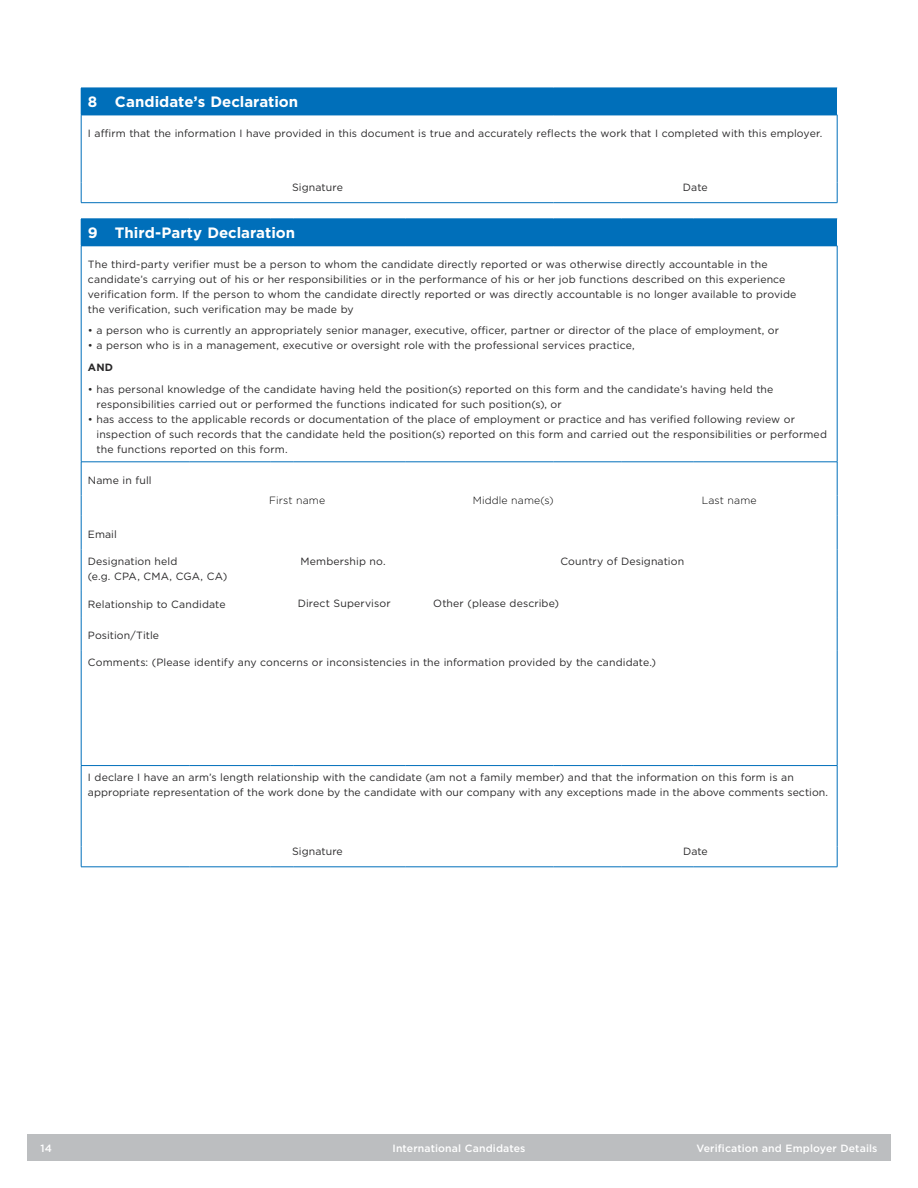
<style>
.page{position:relative;width:918px;height:1188px;background:#fff}
.page>*{position:absolute;margin:0;border:0;box-sizing:border-box;transform-origin:0 0}
.tableText-header{font:700 15px "Gotham";color:#fff}
.body{font:10.5px/15px "Gotham";letter-spacing:.01em;color:#292829}
.tableText-body{font:10.5px "Gotham";letter-spacing:.01em;color:#292829}
.t1{font:500 10.5px "Gotham";letter-spacing:.01em;color:#fff}
.tableText-body-2{font:300 10.5px "Gotham";letter-spacing:.01em;color:#000}
.body-2{font:700 10.5px "Gotham";color:#292829}
</style>
<div class="page">
<div style="left:27px;top:1134px;width:864px;height:27px;background:#bcbec0"></div>
<div style="left:81px;top:88px;width:756px;height:27px;background:#006fba"></div>
<hr style="left:81px;top:115px;width:1px;height:67px;background:#006fba">
<svg style="left:81px;top:182px;width:1px;height:20px"></svg>
<hr style="left:81px;top:115px;width:473px;height:1px;background:#006fba">
<hr style="left:554px;top:115px;width:283px;height:1px;background:#006fba">
<hr style="left:837px;top:115px;width:1px;height:67px;background:#006fba">
<svg style="left:837px;top:182px;width:1px;height:20px"></svg>
<hr style="left:81px;top:202px;width:473px;height:1px;background:#006fba">
<hr style="left:554px;top:202px;width:283px;height:1px;background:#006fba">
<div style="left:81px;top:219px;width:756px;height:27px;background:#006fba"></div>
<svg style="left:81px;top:496px;width:1px;height:20px"></svg>
<hr style="left:81px;top:246px;width:1px;height:216px;background:#006fba">
<hr style="left:81px;top:462px;width:1px;height:34px;background:#006fba">
<hr style="left:81px;top:516px;width:1px;height:34px;background:#006fba">
<hr style="left:81px;top:550px;width:1px;height:40px;background:#006fba">
<svg style="left:81px;top:590px;width:1px;height:27px"></svg>
<hr style="left:81px;top:246px;width:108px;height:1px;background:#006fba">
<hr style="left:189px;top:246px;width:81px;height:1px;background:#006fba">
<svg style="left:270px;top:246px;width:24px;height:1px"></svg>
<hr style="left:294px;top:246px;width:111px;height:1px;background:#006fba">
<hr style="left:405px;top:246px;width:149px;height:1px;background:#006fba">
<hr style="left:554px;top:246px;width:67px;height:1px;background:#006fba">
<hr style="left:621px;top:246px;width:72px;height:1px;background:#006fba">
<hr style="left:693px;top:246px;width:144px;height:1px;background:#006fba">
<hr style="left:81px;top:462px;width:108px;height:1px;background:#006fba">
<hr style="left:189px;top:462px;width:81px;height:1px;background:#006fba">
<svg style="left:270px;top:462px;width:24px;height:1px"></svg>
<hr style="left:294px;top:462px;width:111px;height:1px;background:#006fba">
<hr style="left:405px;top:462px;width:149px;height:1px;background:#006fba">
<hr style="left:554px;top:462px;width:67px;height:1px;background:#006fba">
<hr style="left:621px;top:462px;width:72px;height:1px;background:#006fba">
<hr style="left:693px;top:462px;width:144px;height:1px;background:#006fba">
<hr style="left:81px;top:617px;width:1px;height:34px;background:#006fba">
<hr style="left:81px;top:651px;width:1px;height:114px;background:#006fba">
<hr style="left:81px;top:765px;width:108px;height:1px;background:#006fba">
<hr style="left:81px;top:766px;width:1px;height:81px;background:#006fba">
<hr style="left:189px;top:765px;width:81px;height:1px;background:#006fba">
<svg style="left:270px;top:765px;width:24px;height:1px"></svg>
<hr style="left:294px;top:765px;width:111px;height:1px;background:#006fba">
<hr style="left:405px;top:765px;width:149px;height:1px;background:#006fba">
<hr style="left:554px;top:765px;width:67px;height:1px;background:#006fba">
<hr style="left:621px;top:765px;width:72px;height:1px;background:#006fba">
<hr style="left:693px;top:765px;width:144px;height:1px;background:#006fba">
<svg style="left:81px;top:847px;width:1px;height:20px"></svg>
<hr style="left:81px;top:867px;width:108px;height:1px;background:#006fba">
<hr style="left:189px;top:867px;width:81px;height:1px;background:#006fba">
<svg style="left:270px;top:867px;width:24px;height:1px"></svg>
<hr style="left:294px;top:867px;width:111px;height:1px;background:#006fba">
<hr style="left:405px;top:867px;width:149px;height:1px;background:#006fba">
<hr style="left:554px;top:867px;width:67px;height:1px;background:#006fba">
<hr style="left:621px;top:867px;width:72px;height:1px;background:#006fba">
<hr style="left:693px;top:867px;width:144px;height:1px;background:#006fba">
<hr style="left:837px;top:246px;width:1px;height:216px;background:#006fba">
<hr style="left:837px;top:462px;width:1px;height:34px;background:#006fba">
<svg style="left:837px;top:496px;width:1px;height:20px"></svg>
<hr style="left:837px;top:516px;width:1px;height:34px;background:#006fba">
<hr style="left:837px;top:550px;width:1px;height:40px;background:#006fba">
<svg style="left:837px;top:590px;width:1px;height:27px"></svg>
<hr style="left:837px;top:617px;width:1px;height:34px;background:#006fba">
<hr style="left:837px;top:651px;width:1px;height:114px;background:#006fba">
<hr style="left:837px;top:766px;width:1px;height:81px;background:#006fba">
<svg style="left:837px;top:847px;width:1px;height:20px"></svg>
<p class="tableText-header" style="left:88px;top:92px;width:212px">8 Candidate’s Declaration</p>
<p class="tableText-body" style="left:88px;top:126px;width:736px">I affirm that the information I have provided in this document is true and accurately reflects the work that I completed with this employer.</p>
<p class="tableText-body" style="left:292px;top:180px;width:52px">Signature</p>
<p class="tableText-body" style="left:683px;top:180px;width:26px">Date</p>
<p class="tableText-header" style="left:88px;top:223px;width:209px">9 Third-Party Declaration</p>
<p class="body" style="left:88px;top:256px;width:710px">The third-party verifier must be a person to whom the candidate directly reported or was otherwise directly accountable in the candidate’s carrying out of his or her responsibilities or in the performance of his or her job functions described on this experience verification form. If the person to whom the candidate directly reported or was directly accountable is no longer available to provide the verification, such verification may be made by</p>
<p class="body" style="left:88px;top:323px;width:693px">• a person who is currently an appropriately senior manager, executive, officer, partner or director of the place of employment, or</p>
<p class="body" style="left:88px;top:338px;width:548px">• a person who is in a management, executive or oversight role with the professional services practice,</p>
<p class="body-2" style="left:88px;top:361px;width:27px">AND</p>
<p class="body" style="left:97px;top:382px;width:678px;text-indent:-9px">• has personal knowledge of the candidate having held the position(s) reported on this form and the candidate’s having held the responsibilities carried out or performed the functions indicated for such position(s), or</p>
<p class="body" style="left:97px;top:412px;width:732px;text-indent:-9px">• has access to the applicable records or documentation of the place of employment or practice and has verified following review or inspection of such records that the candidate held the position(s) reported on this form and carried out the responsibilities or performed the functions reported on this form.</p>
<p class="tableText-body" style="left:88px;top:473px;width:65px">Name in full</p>
<p class="tableText-body-2" style="left:269px;top:494px;width:58px">First name</p>
<p class="tableText-body-2" style="left:473px;top:494px;width:82px">Middle name(s)</p>
<p class="tableText-body-2" style="left:702px;top:494px;width:56px">Last name</p>
<p class="body" style="left:88px;top:526px;width:30px">Email</p>
<p class="body" style="left:88px;top:553px;width:91px">Designation held</p>
<p class="body" style="left:88px;top:568px;width:141px">(e.g. CPA, CMA, CGA, CA)</p>
<p class="body" style="left:301px;top:553px;width:87px">Membership no.</p>
<p class="body" style="left:560px;top:553px;width:125px">Country of Designation</p>
<p class="body" style="left:88px;top:596px;width:139px">Relationship to Candidate</p>
<p class="body" style="left:298px;top:596px;width:94px">Direct Supervisor</p>
<p class="body" style="left:433px;top:596px;width:127px">Other (please describe)</p>
<p class="body" style="left:88px;top:628px;width:73px">Position/Title</p>
<p class="body" style="left:88px;top:655px;width:570px">Comments: (Please identify any concerns or inconsistencies in the information provided by the candidate.)</p>
<p class="body" style="left:88px;top:769px;width:742px">I declare I have an arm’s length relationship with the candidate (am not a family member) and that the information on this form is an appropriate representation of the work done by the candidate with our company with any exceptions made in the above comments section.</p>
<p class="tableText-body" style="left:292px;top:845px;width:52px">Signature</p>
<p class="tableText-body" style="left:683px;top:845px;width:26px">Date</p>
<p class="t1" style="left:40px;top:1141px;width:13px">14</p>
<p class="t1" style="left:393px;top:1141px;width:134px">International Candidates</p>
<p class="t1" style="left:696px;top:1141px;width:183px">Verification and Employer Details</p>
</div>
